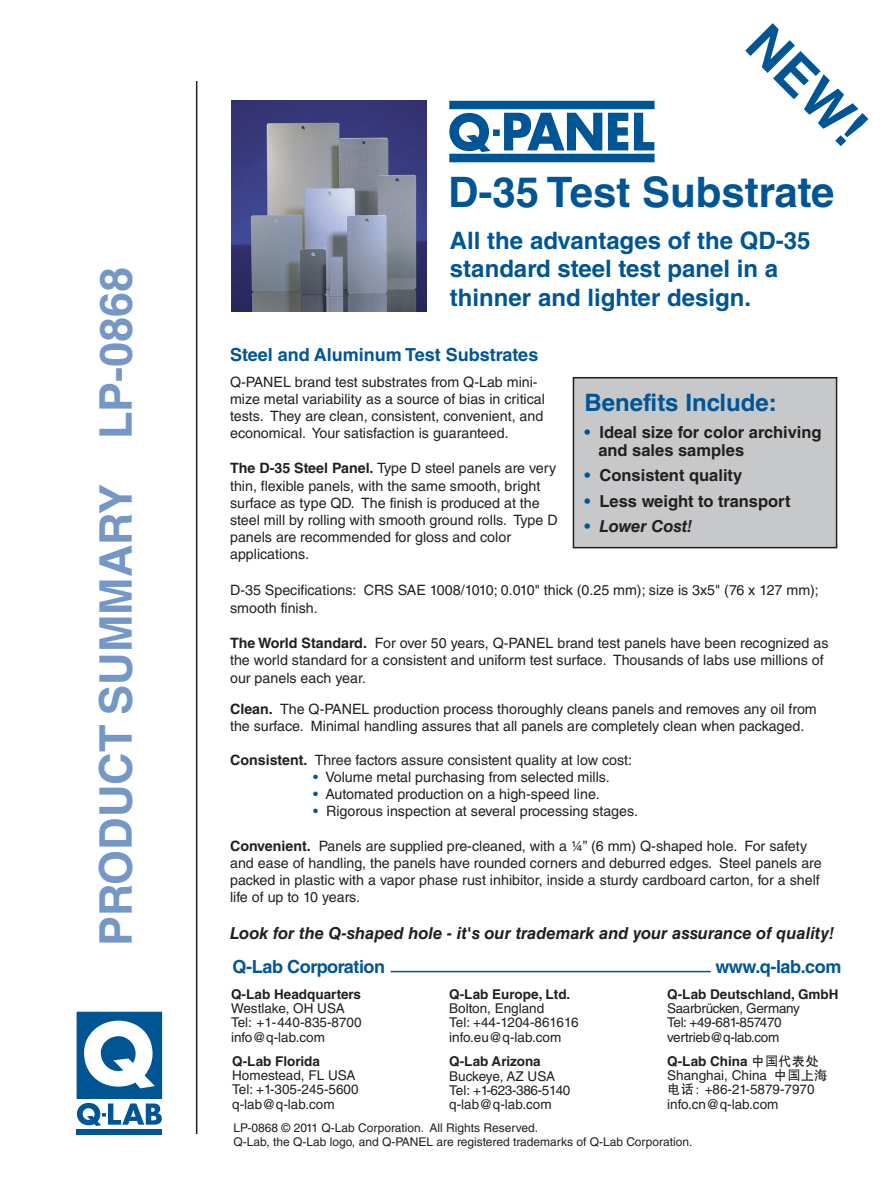
<style>
.page{position:relative;width:893px;height:1188px;background:#fff}
.page>*{position:absolute;margin:0;border:0;box-sizing:border-box;transform-origin:0 0}
.t1{font:700 54px "Helvetica LT Std";color:#005595}
.TECH_BULL_2{font:700 45px "Helvetica LT Std";color:#7497c5}
.t2{font:700 42px "Helvetica LT Std";color:#005595}
.t3{font:700 24px "Helvetica LT Std";color:#005595}
.Body_Text{font:700 18px "Helvetica LT Std";letter-spacing:-.01em;color:#005595}
.t4{font:700 16.5px "Helvetica LT Std";color:#231f20}
.t5{font:italic 700 16.5px "Helvetica LT Std";color:#231f20}
.Body_Text-2{font:14.25px/17.1px "Helvetica LT Std";color:#231f20}
.caption_p{font:13.5px/14.2px "Helvetica LT Std";color:#231f20}
.caption_p-2{font:700 13.5px "Helvetica LT Std";color:#231f20}
.caption_p-3{font:13.5px "Helvetica LT Std";letter-spacing:-.025em;color:#231f20}
.caption_p-4{font:13.5px/14.2px "Helvetica LT Std";letter-spacing:-.02em;color:#231f20}
.t6{font:12px "Helvetica LT Std";color:#231f20}
.s1{font-weight:700}
.s2{color:#005595}
.s3{font-style:normal;color:#005595}
.s4{font-family:"MS Hei";font-weight:400}
.s5{font-family:"MS Hei"}
</style>
<div class="page">
<hr style="left:196px;top:81px;width:1px;height:1053px;background:#231f20">
<svg style="left:77px;top:1012px;width:85px;height:114px"></svg>
<div style="left:77px;top:1129px;width:85px;height:6px;background:#005595"></div>
<svg style="left:449px;top:101px;width:205px;height:61px"></svg>
<img style="left:231px;top:100px;width:196px;height:211px">
<div style="left:573px;top:378px;width:263px;height:170px;background:#c7c8ca"></div>
<div style="left:573px;top:377px;width:264px;height:171px;border:2px solid #231f20"></div>
<hr style="left:391px;top:971px;width:320px;height:1px;background:#005595">
<p class="TECH_BULL_2" style="left:89px;top:946px;width:681px;rotate:-90deg">PRODUCT SUMMARY LP-0868</p>
<p class="t1" style="left:779px;top:11px;width:145px;rotate:45deg">NEW!</p>
<p class="t2" style="left:448px;top:166px;width:388px">D-35 Test Substrate</p>
<p class="t3" style="left:450px;top:226px;width:362px">All the advantages of the QD-35</p>
<p class="t3" style="left:450px;top:254px;width:330px">standard steel test panel in a</p>
<p class="t3" style="left:450px;top:283px;width:303px">thinner and lighter design.</p>
<p class="Body_Text" style="left:230px;top:344px;width:310px">Steel and Aluminum Test Substrates</p>
<p class="Body_Text-2" style="left:230px;top:374px;width:316px">Q-PANEL brand test substrates from Q-Lab mini&shy;mize metal variability as a source of bias in critical tests. They are clean, consistent, convenient, and economical. Your satisfaction is guaranteed.</p>
<p class="Body_Text-2" style="left:230px;top:460px;width:329px"><span class="s1">The D-35 Steel Panel.</span> Type D steel panels are very thin, flexible panels, with the same smooth, bright surface as type QD. The finish is produced at the steel mill by rolling with smooth ground rolls. Type D panels are recommended for gloss and color</p>
<p class="Body_Text-2" style="left:230px;top:545px;width:80px">applications.</p>
<p class="Body_Text-2" style="left:230px;top:581px;width:590px;line-height:18px">D-35 Specifications: CRS SAE 1008/1010; 0.010" thick (0.25 mm); size is 3x5" (76 x 127 mm); smooth finish.</p>
<p class="Body_Text-2" style="left:230px;top:634px;width:600px;line-height:17.5px"><span class="s1">The World Standard.</span> For over 50 years, Q-PANEL brand test panels have been recognized as the world standard for a consistent and uniform test surface. Thousands of labs use millions of our panels each year.</p>
<p class="Body_Text-2" style="left:230px;top:700px;width:588px"><span class="s1">Clean.</span> The Q-PANEL production process thoroughly cleans panels and removes any oil from the surface. Minimal handling assures that all panels are completely clean when packaged.</p>
<p class="Body_Text-2" style="left:230px;top:752px;width:403px"><span class="s1">Consistent.</span> Three factors assure consistent quality at low cost:</p>
<p class="Body_Text-2" style="left:313px;top:769px;width:298px"><span class="s2">•</span> Volume metal purchasing from selected mills.</p>
<p class="Body_Text-2" style="left:313px;top:786px;width:288px"><span class="s2">•</span> Automated production on a high-speed line.</p>
<p class="Body_Text-2" style="left:313px;top:803px;width:326px"><span class="s2">•</span> Rigorous inspection at several processing stages.</p>
<p class="Body_Text-2" style="left:230px;top:837px;width:593px"><span class="s1">Convenient.</span> Panels are supplied pre-cleaned, with a ¼” (6 mm) Q-shaped hole. For safety and ease of handling, the panels have rounded corners and deburred edges. Steel panels are packed in plastic with a vapor phase rust inhibitor, inside a sturdy cardboard carton, for a shelf life of up to 10 years.</p>
<p class="t5" style="left:230px;top:923px;width:606px">Look for the Q-shaped hole - it's our trademark and your assurance of quality!</p>
<p class="t3" style="left:585px;top:388px;width:194px">Benefits Include:</p>
<p class="t4" style="left:585px;top:422px;width:239px"><span class="s2">•</span> Ideal size for color archiving</p>
<p class="t4" style="left:598px;top:440px;width:147px">and sales samples</p>
<p class="t4" style="left:585px;top:465px;width:159px"><span class="s2">•</span> Consistent quality</p>
<p class="t4" style="left:585px;top:491px;width:207px"><span class="s2">•</span> Less weight to transport</p>
<p class="t5" style="left:585px;top:516px;width:110px"><span class="s3">•</span> Lower Cost!</p>
<p class="Body_Text" style="left:233px;top:956px;width:154px">Q-Lab Corporation</p>
<p class="Body_Text" style="left:715px;top:956px;width:127px">www.q-lab.com</p>
<p class="caption_p-2" style="left:449px;top:986px;width:123px">Q-Lab Europe, Ltd.</p>
<p class="caption_p" style="left:449px;top:1001px;width:131px">Bolton, England<br>Tel: +44-1204-861616</p>
<p class="caption_p" style="left:449px;top:1030px;width:114px">info.eu@q-lab.com</p>
<p class="caption_p-2" style="left:231px;top:986px;width:131px">Q-Lab Headquarters</p>
<p class="caption_p" style="left:231px;top:1001px;width:115px">Westlake, OH USA</p>
<p class="caption_p" style="left:231px;top:1015px;width:132px">Tel: +1-440-835-8700</p>
<p class="caption_p" style="left:231px;top:1030px;width:95px">info@q-lab.com</p>
<p class="caption_p-2" style="left:232px;top:1053px;width:89px">Q-Lab Florida</p>
<p class="caption_p" style="left:232px;top:1068px;width:128px">Homestead, FL USA<br>Tel: +1-305-245-5600</p>
<p class="caption_p" style="left:232px;top:1097px;width:104px">q-lab@q-lab.com</p>
<p class="caption_p-2" style="left:667px;top:986px;width:173px">Q-Lab Deutschland, GmbH</p>
<p class="caption_p-3" style="left:667px;top:1001px;width:134px">Saarbrücken, Germany</p>
<p class="caption_p-3" style="left:667px;top:1015px;width:116px">Tel: +49-681-857470</p>
<p class="caption_p-3" style="left:667px;top:1029px;width:114px">vertrieb@q-lab.com</p>
<p class="caption_p-2" style="left:667px;top:1053px;width:153px">Q-Lab China <span class="s4">中国代表处</span></p>
<p class="caption_p" style="left:667px;top:1068px;width:162px">Shanghai, China <span class="s5">中国上海</span></p>
<p class="caption_p" style="left:667px;top:1082px;width:149px"><span class="s5">电话:</span> +86-21-5879-7970</p>
<p class="caption_p" style="left:667px;top:1097px;width:113px">info.cn@q-lab.com</p>
<p class="caption_p-2" style="left:449px;top:1053px;width:93px">Q-Lab Arizona</p>
<p class="caption_p-4" style="left:449px;top:1069px;width:123px">Buckeye, AZ USA<br>Tel: +1-623-386-5140</p>
<p class="caption_p" style="left:449px;top:1097px;width:104px">q-lab@q-lab.com</p>
<p class="t6" style="left:234px;top:1121px;width:306px">LP-0868 © 2011 Q-Lab Corporation. All Rights Reserved.</p>
<p class="t6" style="left:234px;top:1135px;width:460px">Q-Lab, the Q-Lab logo, and Q-PANEL are registered trademarks of Q-Lab Corporation.</p>
</div>
